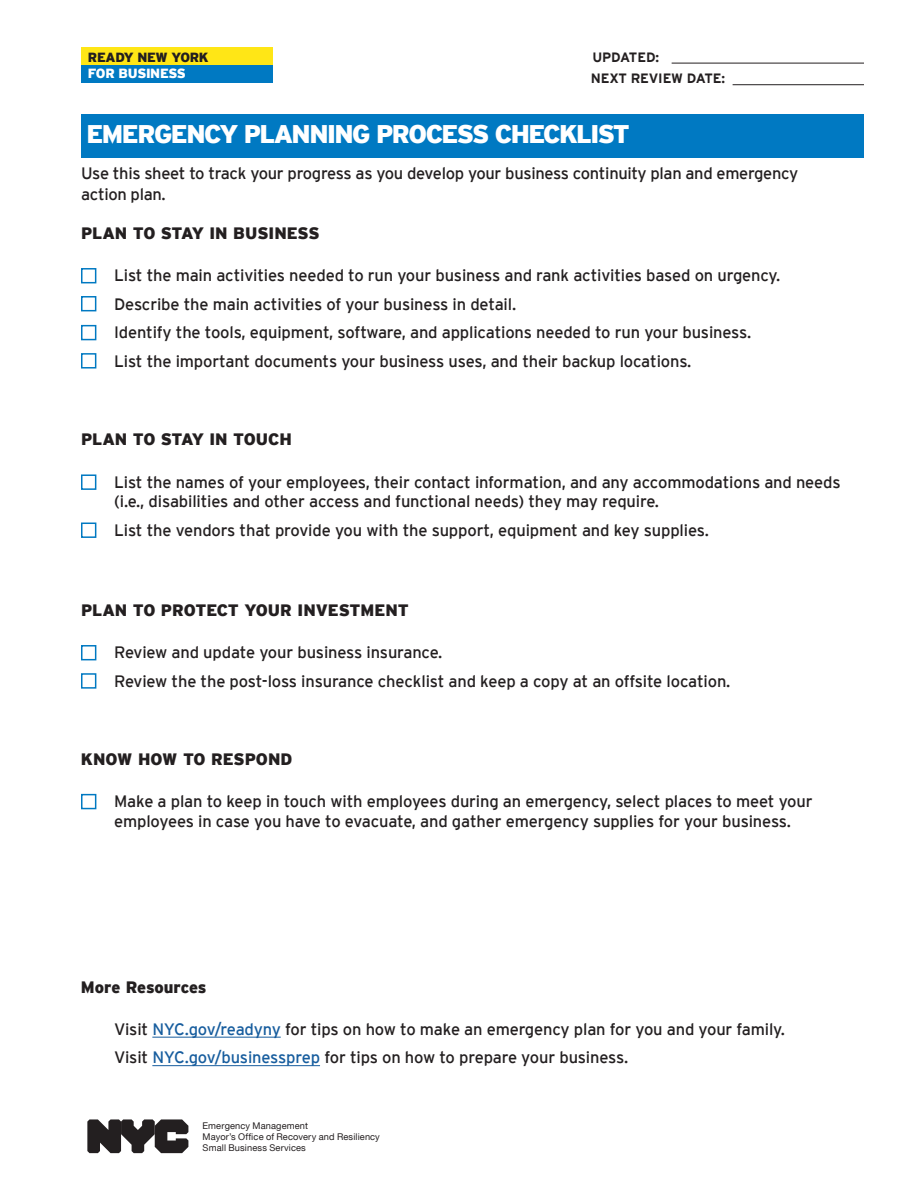
<style>
.page{position:relative;width:918px;height:1188px;background:#fff}
.page>*{position:absolute;margin:0;border:0;box-sizing:border-box;transform-origin:0 0}
.t1{font:900 25.5px "Interstate";letter-spacing:-.06em;color:#fff}
.t2{font:16.5px/28.5px "Interstate";letter-spacing:-.01em;color:#231f20}
.t3{font:900 16.5px "Interstate";color:#231f20}
.t4{font:700 13.5px/20.7px "Interstate";letter-spacing:-.01em;color:#231f20}
.t5{font:900 13.2px "Interstate";letter-spacing:-.025em;color:#231f20}
.t6{font:900 13.2px "Interstate";letter-spacing:-.025em;color:#fff}
.t7{font:9.3px/10.8px "Helvetica Neue LT";letter-spacing:.015em;color:#231f20}
.s1{color:#175d9e}
</style>
<div class="page">
<div style="left:81px;top:65px;width:191px;height:18px;background:#0079c2"></div>
<div style="left:81px;top:48px;width:191px;height:17px;background:#ffe616"></div>
<div style="left:81px;top:114px;width:783px;height:43px;background:#0079c2"></div>
<svg style="left:87px;top:1119px;width:101px;height:34px"></svg>
<div style="left:81px;top:645px;width:15px;height:15px;border:2px solid #0079c2"></div>
<div style="left:81px;top:673px;width:15px;height:16px;border:2px solid #0079c2"></div>
<div style="left:81px;top:474px;width:15px;height:16px;border:2px solid #0079c2"></div>
<div style="left:81px;top:523px;width:15px;height:15px;border:2px solid #0079c2"></div>
<div style="left:81px;top:794px;width:15px;height:15px;border:2px solid #0079c2"></div>
<hr style="left:152px;top:1037px;width:129px;height:1px;background:#175d9e">
<hr style="left:152px;top:1065px;width:168px;height:1px;background:#175d9e">
<hr style="left:672px;top:63px;width:192px;height:1px;background:#231f20">
<hr style="left:733px;top:84px;width:131px;height:1px;background:#231f20">
<div style="left:81px;top:268px;width:15px;height:15px;border:2px solid #0079c2"></div>
<div style="left:81px;top:296px;width:15px;height:15px;border:2px solid #0079c2"></div>
<div style="left:81px;top:325px;width:15px;height:15px;border:2px solid #0079c2"></div>
<div style="left:81px;top:353px;width:15px;height:16px;border:2px solid #0079c2"></div>
<p class="t5" style="left:88px;top:50px;width:122px">READY NEW YORK</p>
<p class="t6" style="left:88px;top:66px;width:99px">FOR BUSINESS</p>
<p class="t4" style="left:591px;top:47px;width:136px">UPDATED:<br>NEXT REVIEW DATE:</p>
<h1 class="t1" style="left:86px;top:120px;width:545px">EMERGENCY PLANNING PROCESS CHECKLIST</h1>
<p class="t2" style="left:81px;top:163px;width:719px;line-height:21px">Use this sheet to track your progress as you develop your business continuity plan and emergency action plan.</p>
<p class="t3" style="left:81px;top:224px;width:240px">PLAN TO STAY IN BUSINESS</p>
<p class="t2" style="left:114px;top:261px;width:668px">List the main activities needed to run your business and rank activities based on urgency.<br>Describe the main activities of your business in detail.<br>Identify the tools, equipment, software, and applications needed to run your business.<br>List the important documents your business uses, and their backup locations.</p>
<p class="t3" style="left:81px;top:430px;width:212px">PLAN TO STAY IN TOUCH</p>
<p class="t2" style="left:114px;top:472px;width:728px;line-height:19.5px">List the names of your employees, their contact information, and any accommodations and needs (i.e., disabilities and other access and functional needs) they may require.</p>
<p class="t2" style="left:114px;top:515px;width:596px">List the vendors that provide you with the support, equipment and key supplies.</p>
<p class="t3" style="left:81px;top:601px;width:330px">PLAN TO PROTECT YOUR INVESTMENT</p>
<p class="t2" style="left:114px;top:638px;width:618px">Review and update your business insurance.<br>Review the the post-loss insurance checklist and keep a copy at an offsite location.</p>
<p class="t3" style="left:81px;top:750px;width:213px">KNOW HOW TO RESPOND</p>
<p class="t2" style="left:114px;top:791px;width:700px;line-height:19.5px">Make a plan to keep in touch with employees during an emergency, select places to meet your employees in case you have to evacuate, and gather emergency supplies for your business.</p>
<p class="t3" style="left:81px;top:977px;width:127px">More Resources</p>
<p class="t2" style="left:114px;top:1015px;width:672px">Visit <span class="s1">NYC.gov/readyny</span> for tips on how to make an emergency plan for you and your family.<br>Visit <span class="s1">NYC.gov/businessprep</span> for tips on how to prepare your business.</p>
<p class="t7" style="left:203px;top:1120px;width:179px">Emergency Management<br>Mayor’s Office of Recovery and Resiliency<br>Small Business Services</p>
</div>
